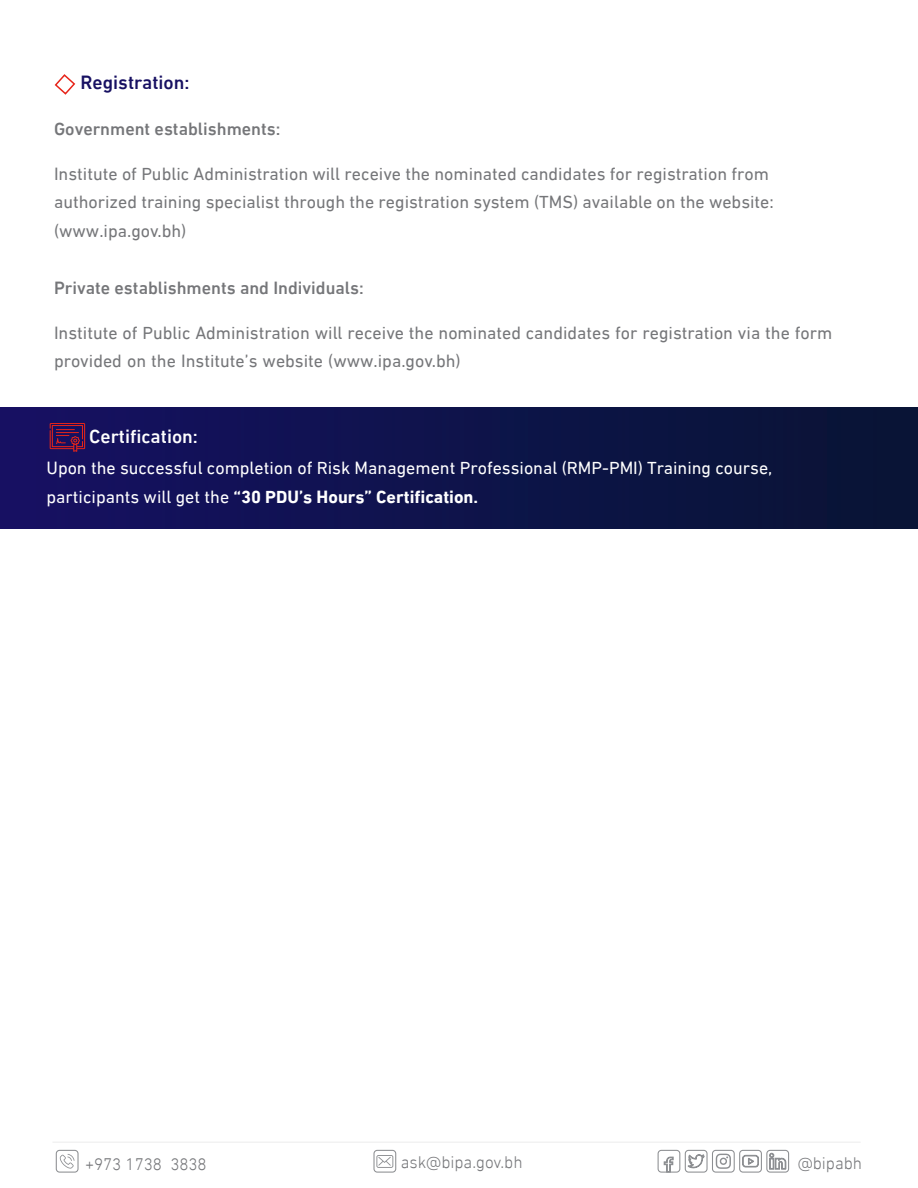
<style>
.page{position:relative;width:918px;height:1188px;background:#fff}
.page>*{position:absolute;margin:0;border:0;box-sizing:border-box;transform-origin:0 0}
.t1{font:500 19.5px "DIN Next LTW23";color:#fff}
.t2{font:500 19.5px "DIN Next LTW23";color:#171062}
.t3{font:18px/28.5px "DIN Next LTW23";color:#757679}
.t4{font:18px "DIN Next LTW23";color:#fff}
.t5{font:500 18px "DIN Next LTW23";color:#757679}
.t6{font:700 18px "DIN Next LTW23";color:#fff}
.t7{font:300 17.1px "DIN Next LTW23";color:#757679}
.s1{font-weight:400}
</style>
<div class="page">
<svg style="left:54px;top:74px;width:22px;height:21px"></svg>
<div style="left:0;top:408px;width:918px;height:120px;background:linear-gradient(to right,#161163,#081534)"></div>
<svg style="left:50px;top:423px;width:35px;height:29px"></svg>
<svg style="left:60px;top:1154px;width:15px;height:15px"></svg>
<div style="left:56px;top:1150px;width:23px;height:23px;border:1px solid #8d8f92;border-radius:3px"></div>
<svg style="left:376px;top:1155px;width:17px;height:13px"></svg>
<div style="left:373px;top:1150px;width:23px;height:23px;border:1px solid #8d8f92;border-radius:3px"></div>
<svg style="left:769px;top:1149px;width:18px;height:21px"></svg>
<div style="left:766px;top:1150px;width:23px;height:23px;border:1px solid #8d8f92;border-radius:3px"></div>
<svg style="left:742px;top:1155px;width:17px;height:13px"></svg>
<div style="left:739px;top:1150px;width:23px;height:23px;border:1px solid #8d8f92;border-radius:3px"></div>
<svg style="left:715px;top:1153px;width:16px;height:16px"></svg>
<div style="left:712px;top:1150px;width:23px;height:23px;border:1px solid #8d8f92;border-radius:3px"></div>
<svg style="left:687px;top:1149px;width:18px;height:20px"></svg>
<div style="left:685px;top:1150px;width:23px;height:23px;border:1px solid #8d8f92;border-radius:3px"></div>
<svg style="left:663px;top:1156px;width:11px;height:15px"></svg>
<div style="left:658px;top:1150px;width:22px;height:23px;border:1px solid #8d8f92;border-radius:3px"></div>
<hr style="left:52px;top:1142px;width:809px;height:1px;background:#f2f2f2">
<p class="t2" style="left:81px;top:71px;width:111px">Registration:</p>
<p class="t5" style="left:54px;top:118px;width:228px">Government establishments:</p>
<p class="t3" style="left:54px;top:159px;width:717px">Institute of Public Administration will receive the nominated candidates for registration from</p>
<p class="t3" style="left:54px;top:188px;width:721px">authorized training specialist through the registration system (TMS) available on the website:</p>
<p class="t3" style="left:54px;top:216px;width:134px">(www.ipa.gov.bh)</p>
<p class="t5" style="left:54px;top:277px;width:311px">Private establishments and Individuals:</p>
<p class="t3" style="left:54px;top:318px;width:780px">Institute of Public Administration will receive the nominated candidates for registration via the form provided on the Institute’s website (www.ipa.gov.bh)</p>
<p class="t1" style="left:89px;top:425px;width:110px">Certification:</p>
<p class="t4" style="left:46px;top:458px;width:727px">Upon the successful completion of Risk Management Professional (RMP-PMI) Training course,</p>
<p class="t6" style="left:46px;top:486px;width:433px"><span class="s1">participants will get the</span> “30 PDU’s Hours” Certification.</p>
<p class="t7" style="left:85px;top:1154px;width:123px">+973 1738 3838</p>
<p class="t7" style="left:401px;top:1152px;width:123px">ask@bipa.gov.bh</p>
<p class="t7" style="left:798px;top:1153px;width:66px">@bipabh</p>
</div>
